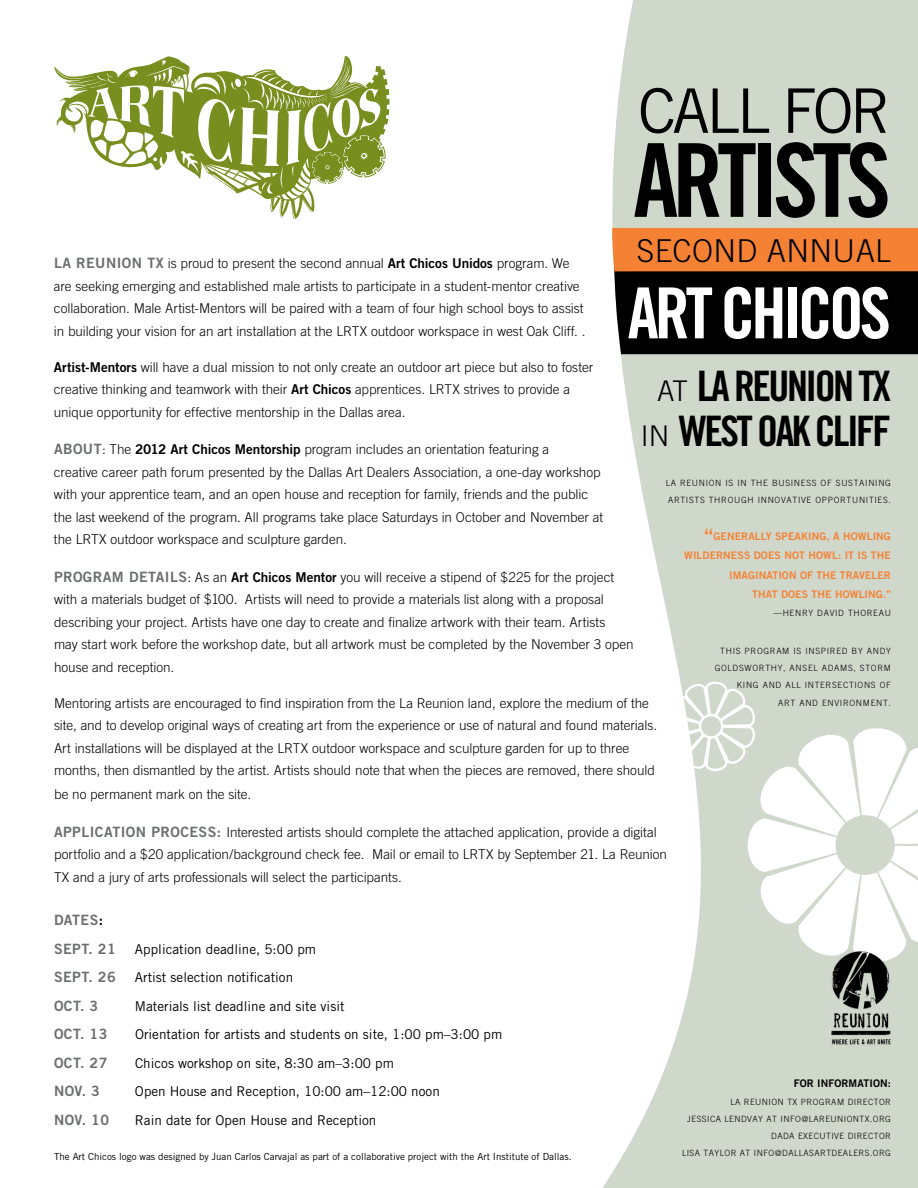
<style>
.page{position:relative;width:918px;height:1188px;background:#fff}
.page>*{position:absolute;margin:0;border:0;box-sizing:border-box;transform-origin:0 0}
.t1{font:102px "Trade Gothic Bold Cond Twenty";letter-spacing:-.06em;color:#000}
.t2{font:70.5px "Trade Gothic Bold Cond Twenty";letter-spacing:-.06em;color:#fff}
.t3{font:61.5px "Trade Gothic";letter-spacing:-.06em;color:#000}
.t4{font:42px/45px "Trade Gothic Bold Cond Twenty";letter-spacing:-.06em;color:#000;text-align:center}
.t5{font:300 31.5px "Trade Gothic";letter-spacing:.01em;color:#000}
.t6{font:14.25px/28.5px "Trade Gothic Bold Two";letter-spacing:.03em;color:#6d6e71}
.t7{font:300 13.5px/22.5px "Trade Gothic";color:#000}
.t8{font:13.5px "Trade Gothic";color:#000}
.t9{font:10.5px "Trade Gothic Bold Two";letter-spacing:.01em;color:#f58234}
.t10{font:10.5px "Trade Gothic Bold Two";letter-spacing:.01em;color:#000}
.t11{font:9.75px "Trade Gothic";color:#000}
.t12{font:300 8.7px "Trade Gothic";letter-spacing:.08em;color:#000}
.t13{font:300 8.7px/17.2px "Trade Gothic";letter-spacing:.05em;color:#000}
.s1{font-family:"Trade Gothic";font-weight:300;font-size:28.5px}
.s2{font-size:19.5px}
.s3{font-family:"Trade Gothic Bold Two";font-weight:400;font-size:14.25px;color:#6d6e71}
.s4{font-family:"Trade Gothic Bold Two";font-weight:400}
.s5{color:#000}
</style>
<div class="page">
<svg style="left:602px;top:0;width:316px;height:1188px;fill:#d0d7cb"></svg>
<svg style="left:666px;top:682px;width:252px;height:282px"></svg>
<svg style="left:612px;top:228px;width:306px;height:126px;background:#593218"></svg>
<svg style="left:55px;top:57px;width:331px;height:161px"></svg>
<img style="left:825px;top:950px;width:71px;height:100px">
<h3 class="t3" style="left:638px;top:74px;width:254px">CALL FOR</h3>
<h1 class="t1" style="left:633px;top:119px;width:259px">ARTISTS</h1>
<h3 class="t5" style="left:637px;top:232px;width:58px">second</h3>
<h3 class="t5" style="left:767px;top:232px;width:107px">Ann ual</h3>
<h2 class="t2" style="left:628px;top:270px;width:261px">ART CHICOS</h2>
<h3 class="t4" style="left:641px;top:364px;width:252px"><span class="s1">At</span> LA REUNION TX <span class="s1">in</span> WEST OAK CLI FF</h3>
<p class="t12" style="left:666px;top:478px;width:40px">La Reunion</p>
<p class="t12" style="left:726px;top:478px;width:66px">is in the busin</p>
<p class="t12" style="left:801px;top:478px;width:54px">ess of sustainin</p>
<p class="t12" style="left:885px;top:478px;width:7px">g</p>
<p class="t12" style="left:668px;top:495px;width:7px">artists</p>
<p class="t12" style="left:709px;top:495px;width:56px">through inno</p>
<p class="t12" style="left:781px;top:495px;width:60px">vative o pport</p>
<p class="t12" style="left:852px;top:495px;width:12px">uniti</p>
<p class="t12" style="left:878px;top:495px;width:15px">es.</p>
<p class="t9" style="left:705px;top:530px;width:188px"><span class="s2">“</span>GENERALLY SPEAKING, A HOWLING</p>
<p class="t9" style="left:684px;top:549px;width:208px">WILDERNESS DOES NOT HOWL: IT IS THE</p>
<p class="t9" style="left:729px;top:569px;width:160px">IMAGINATION OF THE TRAVELER</p>
<p class="t9" style="left:752px;top:588px;width:140px">THAT DOES THE HOWLING.”</p>
<p class="t12" style="left:773px;top:607px;width:119px">—H enry David Thor eau</p>
<p class="t12" style="left:720px;top:646px;width:57px">This program</p>
<p class="t12" style="left:793px;top:646px;width:18px">is ins</p>
<p class="t12" style="left:821px;top:646px;width:72px">pir ed by Andy</p>
<p class="t12" style="left:715px;top:663px;width:8px">Goldswort</p>
<p class="t12" style="left:771px;top:663px;width:64px">hy, Ansel Adams</p>
<p class="t12" style="left:854px;top:663px;width:20px">, Storm</p>
<p class="t12" style="left:737px;top:680px;width:33px">King and</p>
<p class="t12" style="left:785px;top:680px;width:6px">all</p>
<p class="t12" style="left:805px;top:680px;width:6px">int</p>
<p class="t12" style="left:820px;top:680px;width:30px">ersections</p>
<p class="t12" style="left:880px;top:680px;width:13px">of</p>
<p class="t12" style="left:778px;top:697px;width:7px">art</p>
<p class="t12" style="left:799px;top:697px;width:7px">and</p>
<p class="t12" style="left:822px;top:697px;width:25px">environm</p>
<p class="t12" style="left:871px;top:697px;width:22px">ent.</p>
<p class="t7" style="left:54px;top:252px;width:533px"><span class="s3">LA REUNION TX</span> is proud to present the second annual <span class="s4">ART CHICOS U NIDOS</span> program. We are seeking emerging and established male artists to participate in a student-mentor creative collaboration. Male Artist-Mentors will be paired with a team of four high school boys to assist in building your vision for an art installation at the LRTX outdoor workspace in west Oak Cliff. .</p>
<p class="t7" style="left:54px;top:355px;width:541px"><span class="s4">ARTIST-MENTORS</span> will have a dual mission to not only create an outdoor art piece but also to foster creative thinking and teamwork with their <span class="s4">ART CHICOS</span> apprentices. LRTX strives to provide a unique opportunity for effective mentorship in the Dallas area.</p>
<p class="t7" style="left:54px;top:438px;width:551px"><span class="s3">ABOUT</span> : The <span class="s4">2012 ART CHICOS MENTORSHIP</span> program includes an orientation featuring a<br>creative career path forum presented by the Dallas Art Dealers Association, a one-day workshop with your apprentice team, and an open house and reception for family, friends and the public the last weekend of the program. All programs take place Saturdays in October and November at the LRTX outdoor workspace and sculpture garden.</p>
<p class="t7" style="left:54px;top:565px;width:581px"><span class="s3">PROGRAM DETAILS</span>: As an <span class="s4">ART CHICOS MENTOR</span> you will receive a stipend of $225 for the project with a materials budget of $100. Artists will need to provide a materials list along with a proposal describing your project. Artists have one day to create and finalize artwork with their team. Artists<br>may start work before the workshop date, but all artwork must be completed by the November 3 open house and reception.</p>
<p class="t7" style="left:54px;top:691px;width:605px">Mentoring artists are encouraged to find inspiration from the La Reunion land, explore the medium of the site, and to develop original ways of creating art from the experience or use of natural and found materials.<br>Art installations will be displayed at the LRTX outdoor workspace and sculpture garden for up to three months, then dismantled by the artist. Artists should note that when the pieces are removed, there should</p>
<p class="t7" style="left:54px;top:783px;width:199px">be no permanent mark on the site.</p>
<p class="t6" style="left:54px;top:817px;width:10px">APPL</p>
<p class="t7" style="left:54px;top:820px;width:615px;text-indent:36px"><span class="s3">ICAT ION PROCESS:</span> Interested artists should complete the attached application, provide a digital portfolio and a $20 application/background check fee. Mail or email to LRTX by September 21. La Reunion<br>TX and a jury of arts professionals will select the participants.</p>
<p class="t6" style="left:54px;top:905px;width:63px">DAT ES<span class="s5">:<br></span>SEPT. 21</p>
<p class="t8" style="left:135px;top:941px;width:183px">Application deadline, 5:00 pm</p>
<p class="t6" style="left:54px;top:962px;width:63px">SEPT. 26</p>
<p class="t8" style="left:135px;top:969px;width:160px">Artist selection notification</p>
<p class="t6" style="left:54px;top:991px;width:46px">OCT . 3</p>
<p class="t8" style="left:135px;top:998px;width:211px">Materials list deadline and site visit</p>
<p class="t6" style="left:54px;top:1019px;width:55px">OCT. 13</p>
<p class="t8" style="left:135px;top:1026px;width:369px">Orientation for artists and students on site, 1:00 pm–3:00 pm</p>
<p class="t6" style="left:54px;top:1048px;width:55px">OCT. 27</p>
<p class="t8" style="left:135px;top:1055px;width:261px">Chicos workshop on site, 8:30 am–3:00 pm</p>
<p class="t6" style="left:54px;top:1076px;width:47px">N OV. 3</p>
<p class="t8" style="left:135px;top:1083px;width:306px">Open House and Reception, 10:00 am–12:00 noon</p>
<p class="t6" style="left:54px;top:1105px;width:57px">N OV. 10</p>
<p class="t8" style="left:135px;top:1112px;width:243px">Rain date for Open House and Reception</p>
<p class="t11" style="left:54px;top:1151px;width:519px">The Art Chicos logo was designed by Juan Carlos Carvajal as part of a collaborative project with the Art Institute of Dallas.</p>
<p class="t10" style="left:794px;top:1077px;width:99px">FOR INFORMATION:</p>
<p class="t12" style="left:730px;top:1096px;width:38px">La Reunion</p>
<p class="t12" style="left:787px;top:1096px;width:45px">TX program</p>
<p class="t12" style="left:848px;top:1096px;width:27px">Director</p>
<p class="t12" style="left:687px;top:1114px;width:16px">Jessica</p>
<p class="t13" style="left:724px;top:1110px;width:119px">Lendvay at in fo@LaReunion</p>
<p class="t13" style="left:771px;top:1110px;width:121px;text-indent:88px">TX.org<br>DADA Executive Dir ector</p>
<p class="t12" style="left:682px;top:1148px;width:10px">Lisa</p>
<p class="t12" style="left:704px;top:1148px;width:23px">Taylor</p>
<p class="t12" style="left:740px;top:1148px;width:49px">at in fo@dallasartd</p>
<p class="t12" style="left:838px;top:1148px;width:55px">ealers.org</p>
</div>
